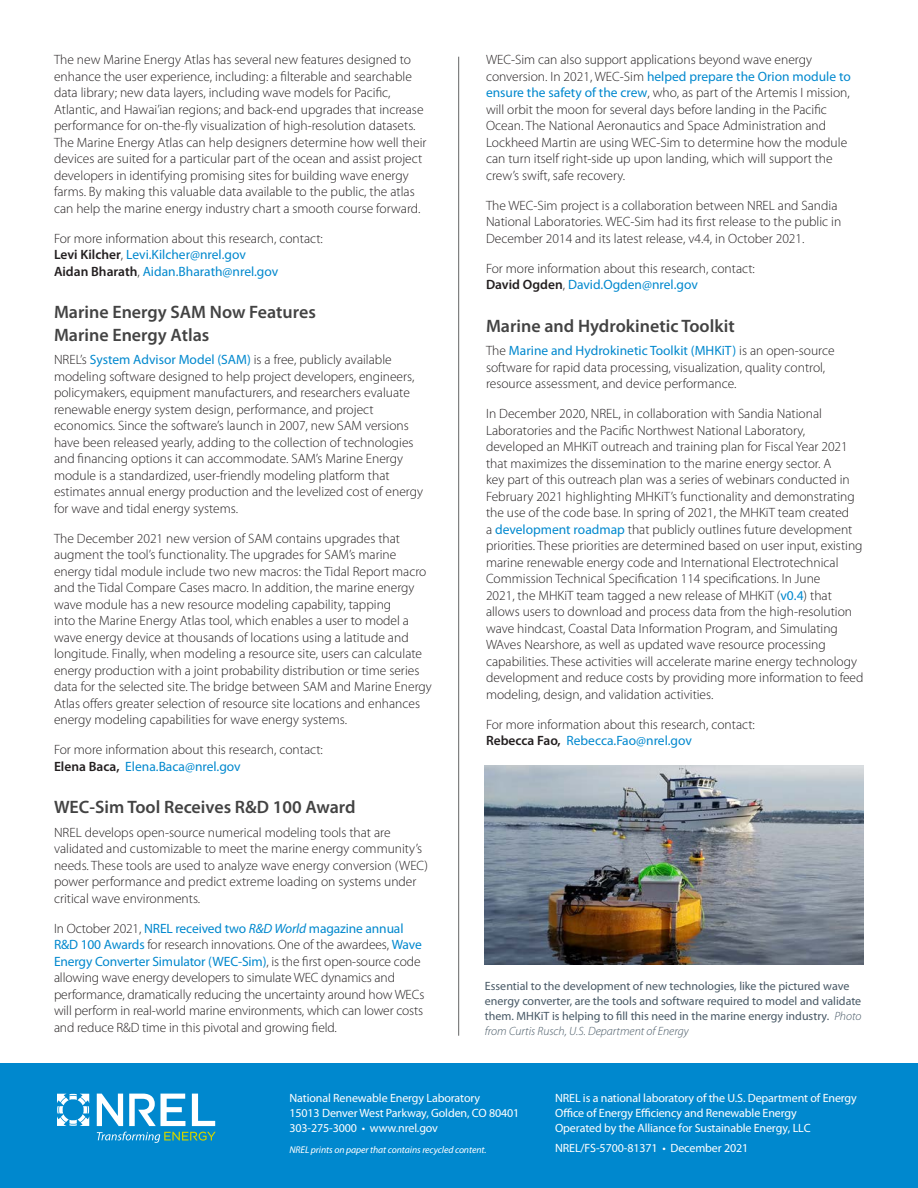
<style>
.page{position:relative;width:918px;height:1188px;background:#fff}
.page>*{position:absolute;margin:0;border:0;box-sizing:border-box;transform-origin:0 0}
.t1{font:600 18px/22.5px "Myriad Pro";color:#434343}
.Body_L1{font:300 13.5px/16.5px "Myriad Pro";color:#231f20}
.Boilerplate{font:12px/15px "Myriad Pro";letter-spacing:-.01em;color:#fff}
.Image_Caption{font:12px/15px "Myriad Pro";color:#475865}
.Recycled_Content{font:italic 9.75px "Myriad Pro";letter-spacing:-.01em;color:#fff}
.s1{font-weight:600}
.s2{font-weight:400;color:#0088ce}
.s3{font-weight:400;font-style:italic;color:#0088ce}
.s4{font-weight:300;font-style:italic}
</style>
<div class="page">
<hr style="left:458px;top:57px;width:1px;height:979px;background:#656666">
<div style="left:0;top:1063px;width:918px;height:125px;background:#0088ce"></div>
<svg style="left:57px;top:1094px;width:32px;height:32px"></svg>
<svg style="left:97px;top:1094px;width:26px;height:32px"></svg>
<svg style="left:129px;top:1094px;width:56px;height:32px"></svg>
<svg style="left:192px;top:1094px;width:23px;height:32px"></svg>
<svg style="left:97px;top:1132px;width:119px;height:11px"></svg>
<img style="left:485px;top:766px;width:379px;height:198px">
<p class="Body_L1" style="left:54px;top:51px;width:374px">The new Marine Energy Atlas has several new features designed to enhance the user experience, including: a filterable and searchable data library; new data layers, including wave models for Pacific, Atlantic, and Hawai’ian regions; and back-end upgrades that increase performance for on-the-fly visualization of high-resolution datasets.<br>The Marine Energy Atlas can help designers determine how well their devices are suited for a particular part of the ocean and assist project developers in identifying promising sites for building wave energy farms. By making this valuable data available to the public, the atlas can help the marine energy industry chart a smooth course forward.</p>
<p class="Body_L1" style="left:54px;top:230px;width:270px">For more information about this research, contact:<br><span class="s1">Levi Kilcher</span>, <span class="s2">Levi.Kilcher@nrel.gov<br></span><span class="s1">Aidan Bharath</span>, <span class="s2">Aidan.Bharath@nrel.gov</span></p>
<h2 class="t1" style="left:54px;top:301px;width:263px">Marine Energy SAM Now Features<br>Marine Energy Atlas</h2>
<p class="Body_L1" style="left:54px;top:351px;width:371px">NREL’s <span class="s2">System Advisor Model (SAM)</span> is a free, publicly available modeling software designed to help project developers, engineers, policymakers, equipment manufacturers, and researchers evaluate renewable energy system design, performance, and project economics. Since the software’s launch in 2007, new SAM versions have been released yearly, adding to the collection of technologies and financing options it can accommodate. SAM’s Marine Energy module is a standardized, user-friendly modeling platform that estimates annual energy production and the levelized cost of energy for wave and tidal energy systems.</p>
<p class="Body_L1" style="left:54px;top:530px;width:379px">The December 2021 new version of SAM contains upgrades that augment the tool’s functionality. The upgrades for SAM’s marine energy tidal module include two new macros: the Tidal Report macro and the Tidal Compare Cases macro. In addition, the marine energy wave module has a new resource modeling capability, tapping<br>into the Marine Energy Atlas tool, which enables a user to model a wave energy device at thousands of locations using a latitude and longitude. Finally, when modeling a resource site, users can calculate energy production with a joint probability distribution or time series data for the selected site. The bridge between SAM and Marine Energy Atlas offers greater selection of resource site locations and enhances energy modeling capabilities for wave energy systems.</p>
<p class="Body_L1" style="left:54px;top:741px;width:270px">For more information about this research, contact:<br><span class="s1">Elena Baca,</span> <span class="s2">Elena.Baca@nrel.gov</span></p>
<h2 class="t1" style="left:54px;top:796px;width:303px">WEC-Sim Tool Receives R&amp;D 100 Award</h2>
<p class="Body_L1" style="left:54px;top:824px;width:376px">NREL develops open-source numerical modeling tools that are validated and customizable to meet the marine energy community’s needs. These tools are used to analyze wave energy conversion (WEC) power performance and predict extreme loading on systems under critical wave environments.</p>
<p class="Body_L1" style="left:54px;top:920px;width:372px">In October 2021, <span class="s2">NREL received two</span> <span class="s3">R&amp;D World</span> <span class="s2">magazine annual R&amp;D 100 Awards</span> for research innovations. One of the awardees, <span class="s2">Wave Energy Converter Simulator (WEC-Sim)</span>, is the first open-source code allowing wave energy developers to simulate WEC dynamics and performance, dramatically reducing the uncertainty around how WECs will perform in real-world marine environments, which can lower costs and reduce R&amp;D time in this pivotal and growing field.</p>
<p class="Body_L1" style="left:486px;top:51px;width:366px">WEC-Sim can also support applications beyond wave energy conversion. In 2021, WEC-Sim <span class="s2">helped prepare the Orion module to ensure the safety of the crew</span>, who, as part of the Artemis I mission, will orbit the moon for several days before landing in the Pacific Ocean. The National Aeronautics and Space Administration and Lockheed Martin are using WEC-Sim to determine how the module can turn itself right-side up upon landing, which will support the crew’s swift, safe recovery.</p>
<p class="Body_L1" style="left:486px;top:197px;width:357px">The WEC-Sim project is a collaboration between NREL and Sandia<br>National Laboratories. WEC-Sim had its first release to the public in<br>December 2014 and its latest release, v4.4, in October 2021.</p>
<p class="Body_L1" style="left:486px;top:260px;width:270px">For more information about this research, contact:<br><span class="s1">David Ogden</span>, <span class="s2">David.Ogden@nrel.gov</span></p>
<h2 class="t1" style="left:486px;top:314px;width:250px">Marine and Hydrokinetic Toolkit</h2>
<p class="Body_L1" style="left:486px;top:342px;width:350px">The <span class="s2">Marine and Hydrokinetic Toolkit (MHKiT)</span> is an open-source software for rapid data processing, visualization, quality control, resource assessment, and device performance.</p>
<p class="Body_L1" style="left:486px;top:405px;width:379px">In December 2020, NREL, in collaboration with Sandia National Laboratories and the Pacific Northwest National Laboratory, developed an MHKiT outreach and training plan for Fiscal Year 2021 that maximizes the dissemination to the marine energy sector. A<br>key part of this outreach plan was a series of webinars conducted in February 2021 highlighting MHKiT’s functionality and demonstrating the use of the code base. In spring of 2021, the MHKiT team created<br>a <span class="s2">development roadmap</span> that publicly outlines future development priorities. These priorities are determined based on user input, existing marine renewable energy code and International Electrotechnical Commission Technical Specification 114 specifications. In June<br>2021, the MHKiT team tagged a new release of MHKiT (<span class="s2">v0.4</span>) that allows users to download and process data from the high-resolution wave hindcast, Coastal Data Information Program, and Simulating WAves Nearshore, as well as updated wave resource processing capabilities. These activities will accelerate marine energy technology development and reduce costs by providing more information to feed modeling, design, and validation activities.</p>
<p class="Body_L1" style="left:486px;top:716px;width:270px">For more information about this research, contact:<br><span class="s1">Rebecca Fao,</span> <span class="s2">Rebecca.Fao@nrel.gov</span></p>
<p class="Image_Caption" style="left:485px;top:979px;width:378px">Essential to the development of new technologies, like the pictured wave energy converter, are the tools and software required to model and validate them. MHKiT is helping to fill this need in the marine energy industry. <span class="s4">Photo from Curtis Rusch, U.S. Department of Energy</span></p>
<p class="Boilerplate" style="left:290px;top:1090px;width:231px">National Renewable Energy Laboratory<br>15013 Denver West Parkway, Golden, CO 80401<br>303-275-3000 • www.nrel.gov</p>
<p class="Recycled_Content" style="left:290px;top:1143px;width:198px">NREL prints on paper that contains recycled content.</p>
<p class="Boilerplate" style="left:555px;top:1090px;width:303px">NREL is a national laboratory of the U.S. Department of Energy<br>Office of Energy Efficiency and Renewable Energy<br>Operated by the Alliance for Sustainable Energy, LLC</p>
<p class="Boilerplate" style="left:555px;top:1140px;width:195px">NREL/FS-5700-81371 • December 2021</p>
</div>
